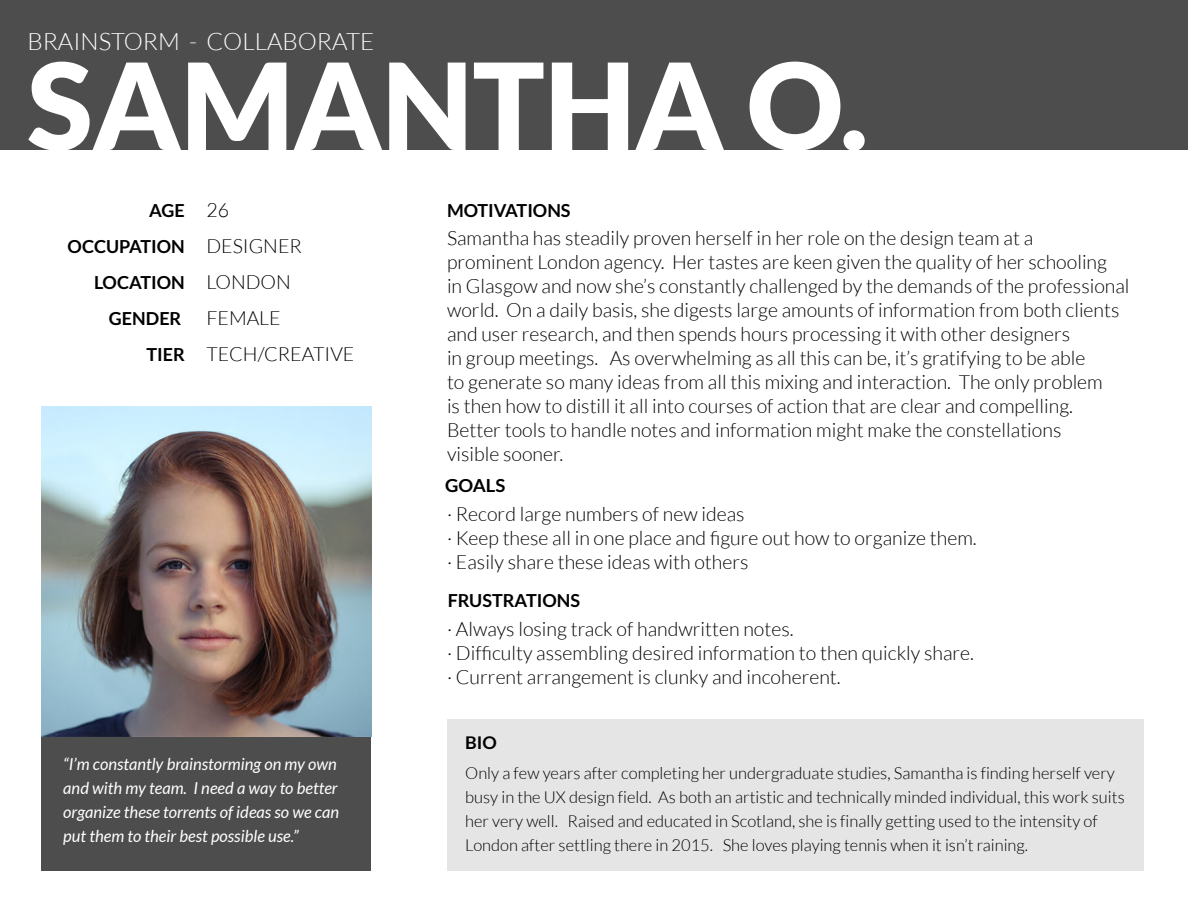
<style>
.page{position:relative;width:1188px;height:918px;background:#fff}
.page>*{position:absolute;margin:0;border:0;box-sizing:border-box;transform-origin:0 0}
.t1{font:900 120px "Lato";color:#fff}
.t2{font:300 24px "Lato";color:#fff}
.t3{font:300 19.5px/24px "Lato";color:#000}
.t4{font:700 18px/36px "Lato";color:#000;text-align:right}
.t5{font:700 17.55px "Lato";color:#000}
.t6{font:300 16.5px/24px "Lato";color:#000}
.t7{font:italic 16.5px/24px "Lato";color:#fff}
</style>
<div class="page">
<div style="left:0;top:0;width:1188px;height:150px;background:#4d4d4d"></div>
<div style="left:41px;top:737px;width:330px;height:134px;background:#4d4d4d"></div>
<div style="left:447px;top:719px;width:696px;height:152px;background:#e5e5e5"></div>
<img style="left:41px;top:407px;width:330px;height:330px">
<p class="t2" style="left:27px;top:29px;width:348px">BRAINSTORM - COLLABORATE</p>
<h1 class="t1" style="left:27px;top:36px;width:842px">SAMANTHA O.</h1>
<p class="t3" style="left:206px;top:192px;width:150px;line-height:36px">26<br>DESIGNER<br>LONDON<br>FEMALE<br>TECH/CREATIVE</p>
<p class="t4" style="left:68px;top:192px;width:119px">AGE<br>OCCUPATION<br>LOCATION<br>GENDER<br>TIER</p>
<p class="t4" style="left:447px;top:192px;width:125px">MOTIVATIONS</p>
<p class="t3" style="left:447px;top:226px;width:684px">Samantha has steadily proven herself in her role on the design team at a<br>prominent London agency. Her tastes are keen given the quality of her schooling<br>in Glasgow and now she’s constantly challenged by the demands of the professional world. On a daily basis, she digests large amounts of information from both clients and user research, and then spends hours processing it with other designers<br>in group meetings. As overwhelming as all this can be, it’s gratifying to be able<br>to generate so many ideas from all this mixing and interaction. The only problem<br>is then how to distill it all into courses of action that are clear and compelling.<br>Better tools to handle notes and information might make the constellations<br>visible sooner.</p>
<p class="t4" style="left:445px;top:467px;width:62px">GOALS</p>
<p class="t3" style="left:447px;top:502px;width:531px">· Record large numbers of new ideas<br>· Keep these all in one place and figure out how to organize them. · Easily share these ideas with others</p>
<p class="t4" style="left:448px;top:582px;width:134px">FRUSTRATIONS</p>
<p class="t7" style="left:63px;top:753px;width:277px">“I’m constantly brainstorming on my own and with my team. I need a way to better organize these torrents of ideas so we can put them to their best possible use.”</p>
<p class="t3" style="left:447px;top:617px;width:529px">· Always losing track of handwritten notes.<br>· Difficulty assembling desired information to then quickly share. · Current arrangement is clunky and incoherent.</p>
<p class="t5" style="left:465px;top:733px;width:33px">BIO</p>
<p class="t6" style="left:465px;top:762px;width:661px">Only a few years after completing her undergraduate studies, Samantha is finding herself very busy in the UX design field. As both an artistic and technically minded individual, this work suits her very well. Raised and educated in Scotland, she is finally getting used to the intensity of London after settling there in 2015. She loves playing tennis when it isn’t raining.</p>
</div>
